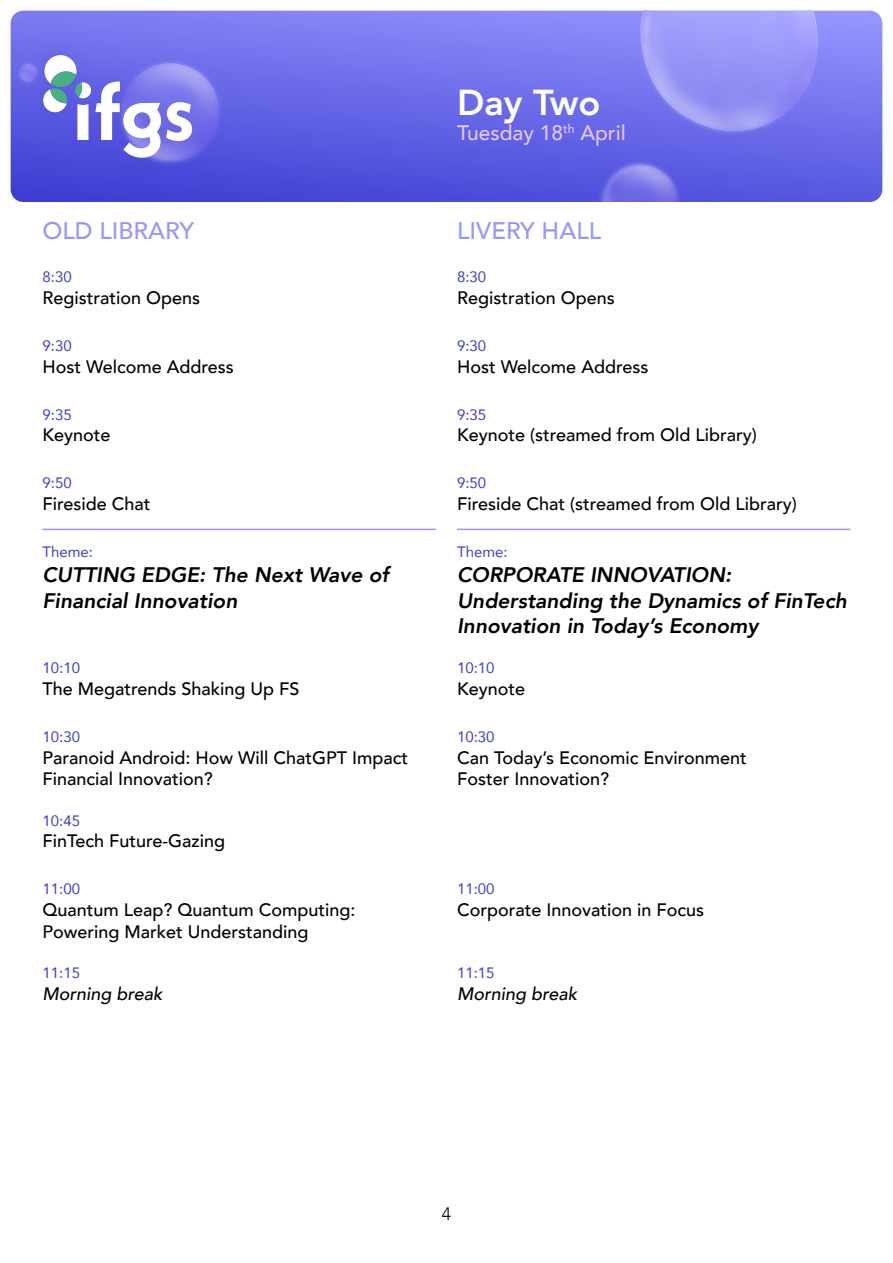
<style>
.page{position:relative;width:893px;height:1263px;background:#fff}
.page>*{position:absolute;margin:0;border:0;box-sizing:border-box;transform-origin:0 0}
.t1{font:800 36px "Avenir";color:#fff}
.t2{font:500 24px "Avenir";color:#9696ff}
.t3{font:italic 800 21px/25.2px "Avenir";color:#000}
.t4{font:500 21px "Avenir";color:#e1c8ff}
.t5{font:500 18px/21.6px "Avenir";color:#000}
.t6{font:italic 500 18px "Avenir";color:#000}
.t7{font:300 18px "Avenir";color:#000}
.t8{font:15px "Avenir";color:#3c3cd2}
</style>
<div class="page">
<img style="left:11px;top:11px;width:871px;height:191px">
<div style="left:25px;top:37px;width:185px;height:139px;background:#3c3cd2;opacity:.25"></div>
<svg style="left:43px;top:54px;width:149px;height:104px"></svg>
<hr style="left:43px;top:529px;width:393px;height:1px;background:#9696ff">
<hr style="left:457px;top:529px;width:393px;height:1px;background:#9696ff">
<h1 class="t1" style="left:457px;top:75px;width:145px">Day Two</h1>
<p class="t4" style="left:457px;top:115px;width:170px">Tuesday 18<sup>th</sup> April</p>
<h2 class="t2" style="left:43px;top:210px;width:153px">OLD LIBRARY</h2>
<h2 class="t2" style="left:457px;top:210px;width:146px">LIVERY HALL</h2>
<p class="t8" style="left:43px;top:265px;width:31px">8:30</p>
<p class="t5" style="left:43px;top:286px;width:159px">Registration Opens</p>
<p class="t8" style="left:457px;top:265px;width:31px">8:30</p>
<p class="t5" style="left:457px;top:286px;width:159px">Registration Opens</p>
<p class="t8" style="left:43px;top:334px;width:31px">9:30</p>
<p class="t5" style="left:43px;top:355px;width:193px">Host Welcome Address</p>
<p class="t8" style="left:457px;top:334px;width:31px">9:30</p>
<p class="t5" style="left:457px;top:355px;width:193px">Host Welcome Address</p>
<p class="t8" style="left:43px;top:402px;width:31px">9:35</p>
<p class="t5" style="left:43px;top:423px;width:70px">Keynote</p>
<p class="t8" style="left:457px;top:402px;width:31px">9:35</p>
<p class="t5" style="left:457px;top:423px;width:301px">Keynote (streamed from Old Library)</p>
<p class="t8" style="left:43px;top:471px;width:31px">9:50</p>
<p class="t5" style="left:43px;top:492px;width:109px">Fireside Chat</p>
<p class="t8" style="left:457px;top:471px;width:31px">9:50</p>
<p class="t5" style="left:457px;top:492px;width:341px">Fireside Chat (streamed from Old Library)</p>
<p class="t8" style="left:43px;top:540px;width:52px">Theme:</p>
<p class="t3" style="left:43px;top:563px;width:348px">CUTTING EDGE: The Next Wave of<br>Financial Innovation</p>
<p class="t8" style="left:457px;top:540px;width:52px">Theme:</p>
<p class="t3" style="left:457px;top:563px;width:391px">CORPORATE INNOVATION:<br>Understanding the Dynamics of FinTech<br>Innovation in Today’s Economy</p>
<p class="t8" style="left:43px;top:656px;width:39px">10:10</p>
<p class="t5" style="left:43px;top:677px;width:259px">The Megatrends Shaking Up FS</p>
<p class="t8" style="left:457px;top:656px;width:39px">10:10</p>
<p class="t5" style="left:457px;top:677px;width:70px">Keynote</p>
<p class="t8" style="left:43px;top:725px;width:39px">10:30</p>
<p class="t5" style="left:43px;top:745px;width:367px">Paranoid Android: How Will ChatGPT Impact<br>Financial Innovation?</p>
<p class="t8" style="left:457px;top:725px;width:39px">10:30</p>
<p class="t5" style="left:457px;top:745px;width:291px">Can Today’s Economic Environment<br>Foster Innovation?</p>
<p class="t8" style="left:43px;top:808px;width:39px">10:45</p>
<p class="t5" style="left:43px;top:829px;width:184px">FinTech Future-Gazing</p>
<p class="t8" style="left:43px;top:877px;width:39px">11:00</p>
<p class="t5" style="left:43px;top:898px;width:315px">Quantum Leap? Quantum Computing:<br>Powering Market Understanding</p>
<p class="t8" style="left:457px;top:877px;width:39px">11:00</p>
<p class="t5" style="left:457px;top:898px;width:249px">Corporate Innovation in Focus</p>
<p class="t8" style="left:43px;top:961px;width:39px">11:15</p>
<p class="t6" style="left:43px;top:983px;width:122px">Morning break</p>
<p class="t8" style="left:457px;top:961px;width:39px">11:15</p>
<p class="t6" style="left:457px;top:983px;width:122px">Morning break</p>
<p class="t7" style="left:442px;top:1203px;width:11px">4</p>
</div>
